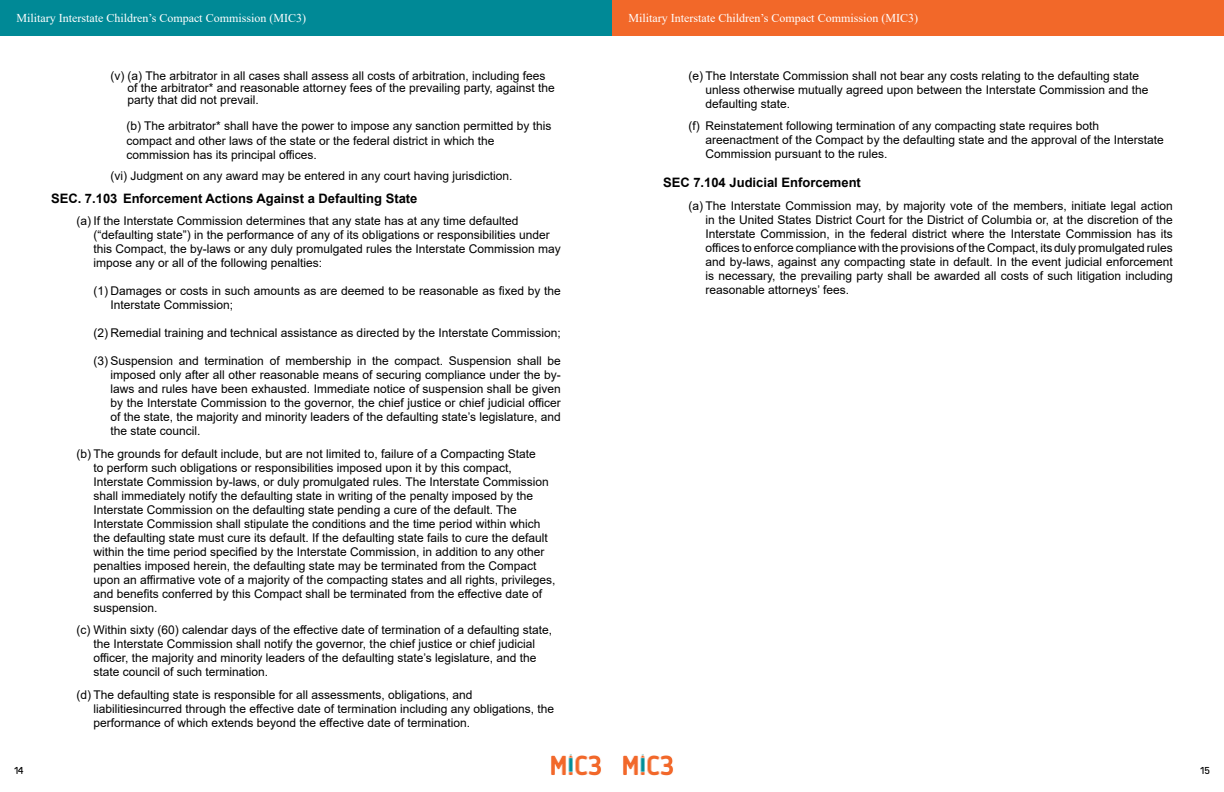
<style>
.page{position:relative;width:1224px;height:792px;background:#fff}
.page>*{position:absolute;margin:0;border:0;box-sizing:border-box;transform-origin:0 0}
.t1{font:700 13px "Arial";color:#000}
.t2{font:12px/14px "Arial";color:#000}
.t3{font:12px "Times New Roman";color:#fff}
.t4{font:12px "Delm";color:#000}
</style>
<div class="page">
<div style="left:0;top:0;width:612px;height:36px;background:#008996"></div>
<div style="left:612px;top:0;width:612px;height:36px;background:#f26829"></div>
<img style="left:551px;top:754px;width:50px;height:22px">
<img style="left:623px;top:754px;width:50px;height:22px">
<p class="t3" style="left:16px;top:9px;width:291px">Military Interstate Children’s Compact Commission (MIC3)</p>
<p class="t3" style="left:628px;top:9px;width:291px">Military Interstate Children’s Compact Commission (MIC3)</p>
<p class="t4" style="left:14px;top:763px;width:11px">14</p>
<p class="t2" style="left:128px;top:69px;width:429px;line-height:12.1px;text-indent:-17px">(v) (a) The arbitrator in all cases shall assess all costs of arbitration, including fees of the arbitrator* and reasonable attorney fees of the prevailing party, against the party that did not prevail.</p>
<p class="t2" style="left:126px;top:119px;width:427px;line-height:14.4px">(b) The arbitrator* shall have the power to impose any sanction permitted by this compact and other laws of the state or the federal district in which the commission has its principal offices.</p>
<p class="t2" style="left:111px;top:168px;width:404px">(vi) Judgment on any award may be entered in any court having jurisdiction.</p>
<p class="t1" style="left:51px;top:189px;width:368px">SEC. 7.103 Enforcement Actions Against a Defaulting State</p>
<p class="t2" style="left:94px;top:214px;width:469px;text-indent:-17px">(a) If the Interstate Commission determines that any state has at any time defaulted (“defaulting state”) in the performance of any of its obligations or responsibilities under this Compact, the by-laws or any duly promulgated rules the Interstate Commission may impose any or all of the following penalties:</p>
<p class="t2" style="left:111px;top:284px;width:452px;text-indent:-17px">(1) Damages or costs in such amounts as are deemed to be reasonable as fixed by the<br>Interstate Commission;</p>
<p class="t2" style="left:94px;top:326px;width:469px">(2) Remedial training and technical assistance as directed by the Interstate Commission;</p>
<p class="t2" style="left:111px;top:354px;width:452px;text-align:justify;text-indent:-17px">(3) Suspension and termination of membership in the compact. Suspension shall be imposed only after all other reasonable means of securing compliance under the by&shy;laws and rules have been exhausted. Immediate notice of suspension shall be given by the Interstate Commission to the governor, the chief justice or chief judicial officer of the state, the majority and minority leaders of the defaulting state’s legislature, and the state council.</p>
<p class="t2" style="left:94px;top:447px;width:463px;text-indent:-17px">(b) The grounds for default include, but are not limited to, failure of a Compacting State<br>to perform such obligations or responsibilities imposed upon it by this compact, Interstate Commission by-laws, or duly promulgated rules. The Interstate Commission shall immediately notify the defaulting state in writing of the penalty imposed by the Interstate Commission on the defaulting state pending a cure of the default. The Interstate Commission shall stipulate the conditions and the time period within which the defaulting state must cure its default. If the defaulting state fails to cure the default within the time period specified by the Interstate Commission, in addition to any other penalties imposed herein, the defaulting state may be terminated from the Compact upon an affirmative vote of a majority of the compacting states and all rights, privileges, and benefits conferred by this Compact shall be terminated from the effective date of suspension.</p>
<p class="t2" style="left:94px;top:623px;width:460px;text-indent:-17px">(c) Within sixty (60) calendar days of the effective date of termination of a defaulting state, the Interstate Commission shall notify the governor, the chief justice or chief judicial officer, the majority and minority leaders of the defaulting state’s legislature, and the state council of such termination.</p>
<p class="t2" style="left:94px;top:688px;width:462px;text-indent:-17px">(d) The defaulting state is responsible for all assessments, obligations, and liabilitiesincurred through the effective date of termination including any obligations, the performance of which extends beyond the effective date of termination.</p>
<p class="t2" style="left:706px;top:68px;width:444px;text-indent:-17px">(e) The Interstate Commission shall not bear any costs relating to the defaulting state unless otherwise mutually agreed upon between the Interstate Commission and the defaulting state.</p>
<p class="t2" style="left:706px;top:119px;width:460px;text-indent:-17px">(f) Reinstatement following termination of any compacting state requires both areenactment of the Compact by the defaulting state and the approval of the Interstate<br>Commission pursuant to the rules.</p>
<p class="t1" style="left:663px;top:174px;width:199px">SEC 7.104 Judicial Enforcement</p>
<p class="t2" style="left:706px;top:198px;width:469px;text-align:justify;text-indent:-17px">(a) The Interstate Commission may, by majority vote of the members, initiate legal action in the United States District Court for the District of Columbia or, at the discretion of the Interstate Commission, in the federal district where the Interstate Commission has its offices to enforce compliance with the provisions of the Compact, its duly promulgated rules and by-laws, against any compacting state in default. In the event judicial enforcement is necessary, the prevailing party shall be awarded all costs of such litigation including reasonable attorneys’ fees.</p>
<p class="t4" style="left:1201px;top:763px;width:11px">15</p>
</div>
